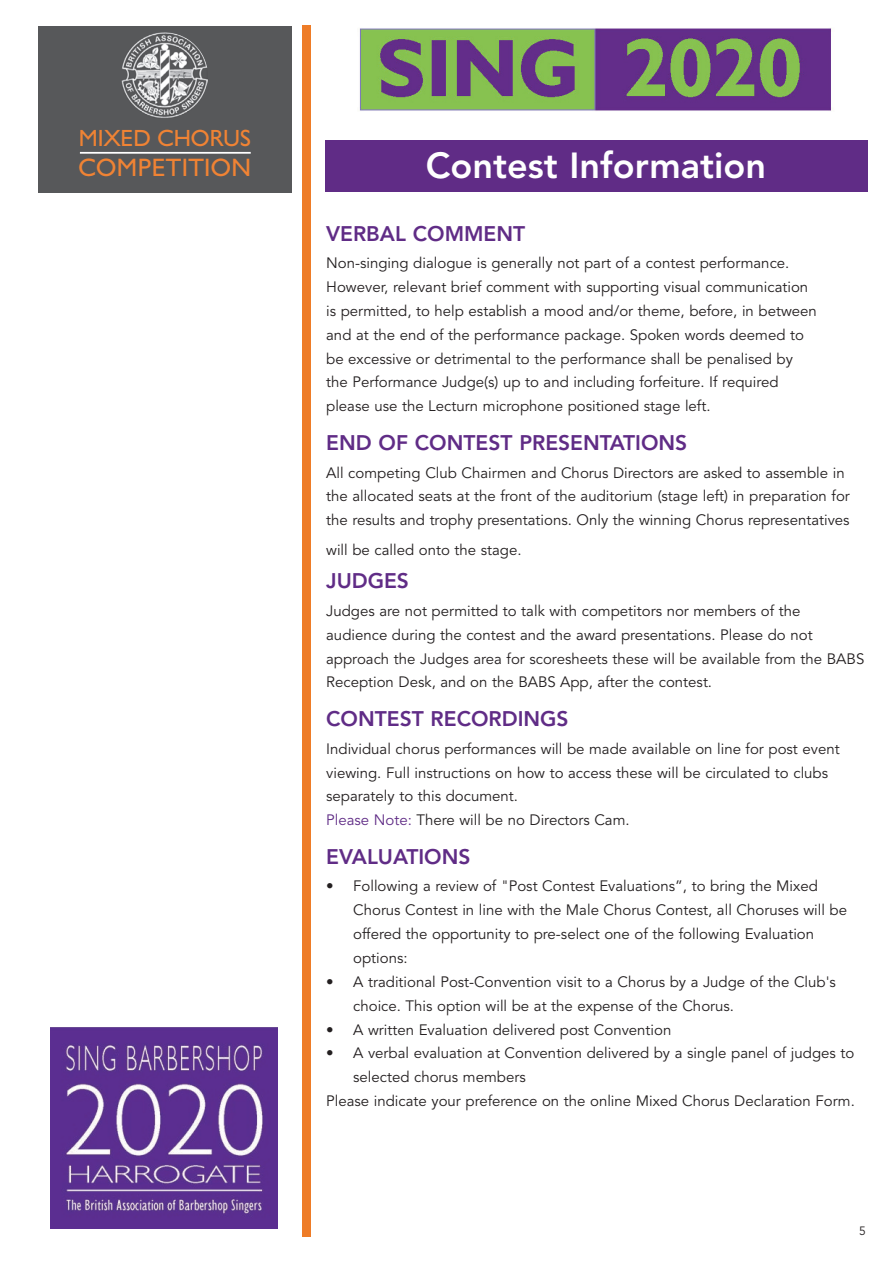
<style>
.page{position:relative;width:893px;height:1263px;background:#fff}
.page>*{position:absolute;margin:0;border:0;box-sizing:border-box;transform-origin:0 0}
.t1{font:800 36px "Avenir";color:#fff}
.t2{font:25.35px "Humanist 521 BT";letter-spacing:.015em;color:#f08334}
.t3{font:23.55px "Humanist 521 BT";color:#f08334}
.t4{font:800 21px "Avenir";color:#602c86}
.t5{font:15px/23.9px "Avenir";color:#231f20}
.t6{font:12px "Avenir";color:#231f20}
.s1{color:#602c86}
</style>
<div class="page">
<div style="left:302px;top:26px;width:8px;height:1211px;background:#ee7c27"></div>
<img style="left:51px;top:1027px;width:226px;height:201px">
<img style="left:359px;top:28px;width:473px;height:83px">
<div style="left:325px;top:141px;width:542px;height:51px;background:#602c86"></div>
<div style="left:38px;top:26px;width:254px;height:167px;background:#57585a"></div>
<hr style="left:80px;top:152px;width:171px;height:2px;background:#fff">
<img style="left:121px;top:32px;width:87px;height:87px;border-radius:50%">
<p class="t3" style="left:79px;top:123px;width:174px">MIXED CHORUS</p>
<p class="t2" style="left:78px;top:152px;width:174px">COMPETITION</p>
<p class="t1" style="left:426px;top:151px;width:342px">Contest Information</p>
<p class="t4" style="left:326px;top:225px;width:200px">VERBAL COMMENT</p>
<p class="t5" style="left:326px;top:253px;width:465px">Non-singing dialogue is generally not part of a contest performance.</p>
<p class="t5" style="left:326px;top:277px;width:484px">However, relevant brief comment with supporting visual communication</p>
<p class="t5" style="left:326px;top:300px;width:492px">is permitted, to help establish a mood and/or theme, before, in between</p>
<p class="t5" style="left:326px;top:324px;width:479px">and at the end of the performance package. Spoken words deemed to</p>
<p class="t5" style="left:326px;top:348px;width:468px">be excessive or detrimental to the performance shall be penalised by</p>
<p class="t5" style="left:326px;top:372px;width:454px">the Performance Judge(s) up to and including forfeiture. If required</p>
<p class="t5" style="left:326px;top:396px;width:386px">please use the Lecturn microphone positioned stage left.</p>
<p class="t4" style="left:326px;top:434px;width:363px">END OF CONTEST PRESENTATIONS</p>
<p class="t5" style="left:326px;top:462px;width:525px">All competing Club Chairmen and Chorus Directors are asked to assemble in the allocated seats at the front of the auditorium (stage left) in preparation for the results and trophy presentations. Only the winning Chorus representatives</p>
<p class="t5" style="left:326px;top:540px;width:197px">will be called onto the stage.</p>
<p class="t4" style="left:326px;top:573px;width:84px">JUDGES</p>
<p class="t5" style="left:326px;top:600px;width:476px">Judges are not permitted to talk with competitors nor members of the</p>
<p class="t5" style="left:326px;top:624px;width:540px">audience during the contest and the award presentations. Please do not approach the Judges area for scoresheets these will be available from the BABS<br>Reception Desk, and on the BABS App, after the contest.</p>
<p class="t4" style="left:326px;top:710px;width:244px">CONTEST RECORDINGS</p>
<p class="t5" style="left:326px;top:738px;width:515px">Individual chorus performances will be made available on line for post event viewing. Full instructions on how to access these will be circulated to clubs</p>
<p class="t5" style="left:326px;top:786px;width:193px">separately to this document.</p>
<p class="t5" style="left:326px;top:810px;width:305px"><span class="s1">Please Note:</span> There will be no Directors Cam.</p>
<p class="t4" style="left:326px;top:848px;width:146px">EVALUATIONS</p>
<p class="t5" style="left:353px;top:876px;width:495px;text-indent:-27px">• Following a review of "Post Contest Evaluations”, to bring the Mixed Chorus Contest in line with the Male Chorus Contest, all Choruses will be offered the opportunity to pre-select one of the following Evaluation options:</p>
<p class="t5" style="left:353px;top:971px;width:484px;text-indent:-27px">• A traditional Post-Convention visit to a Chorus by a Judge of the Club's choice. This option will be at the expense of the Chorus.</p>
<p class="t5" style="left:326px;top:1019px;width:347px">• A written Evaluation delivered post Convention</p>
<p class="t5" style="left:353px;top:1043px;width:503px;text-indent:-27px">• A verbal evaluation at Convention delivered by a single panel of judges to selected chorus members</p>
<p class="t5" style="left:326px;top:1091px;width:530px">Please indicate your preference on the online Mixed Chorus Declaration Form.</p>
<p class="t6" style="left:859px;top:1225px;width:8px">5</p>
</div>
